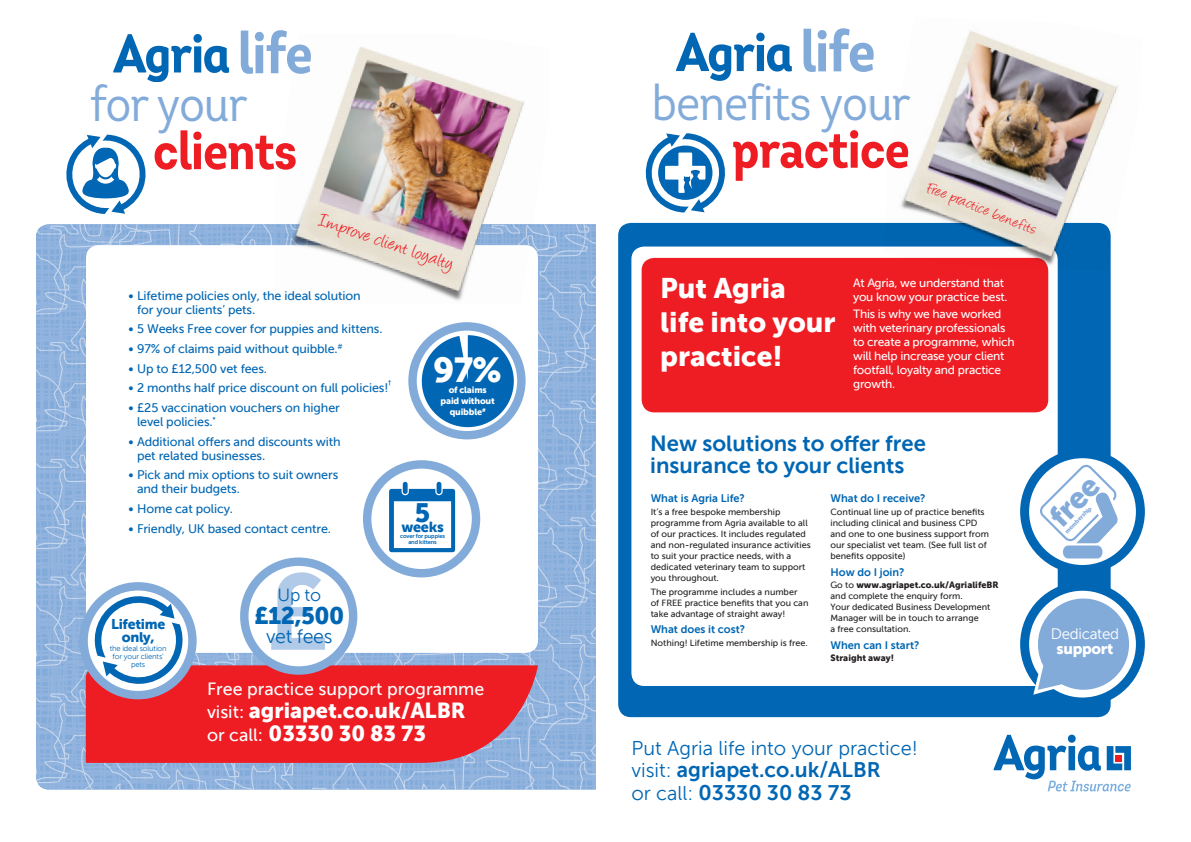
<style>
.page{position:relative;width:1191px;height:842px;background:#fff}
.page>*{position:absolute;margin:0;border:0;box-sizing:border-box;transform-origin:0 0}
.t1{font:107.2px "Museo Sans 700";color:#83abda}
.t2{font:700 58.3px "Intro Cond";letter-spacing:-.01em;color:#83abda}
.t3{font:700 53px "Intro Cond";letter-spacing:-.01em;color:#ee1d23}
.t4{font:49.9px "Intro Cond";letter-spacing:-.01em;color:#83abda}
.t5{font:34.3px "Museo Sans 900";color:#fff}
.t6{font:30.3px "Museo Sans 900";color:#83abda}
.t7{font:28px/33.6px "Museo Sans 900";color:#fff}
.t8{font:26.2px "Museo Sans 900";color:#0166b3}
.t9{font:23.7px "Museo Sans 900";color:#0166b3}
.t10{font:22px/21.9px "Museo Sans 700";color:#0166b3}
.t11{font:21.5px "Museo Sans 900";color:#fff}
.t12{font:21.2px "Museo Sans 700";color:#0166b3}
.t13{font:20.9px "Angelina";color:#ee1d23}
.t14{font:20px "Museo Sans 300";color:#0166b3}
.t15{font:19.7px "Museo Sans 300";letter-spacing:-.02em;color:#0166b3}
.t16{font:17.8px "Museo Sans 500";color:#fff}
.t17{font:17.8px "Angelina";color:#ee1d23}
.t18{font:17.7px "Museo Sans 300";color:#0166b3}
.t19{font:15.2px/15.2px "Museo Sans 300";letter-spacing:-.02em;color:#fff;text-align:center}
.t20{font:14.3px "Museo Sans 900";letter-spacing:-.02em;color:#0166b3}
.t21{font:14px/13px "Museo Sans 900";letter-spacing:-.02em;color:#0166b3;text-align:center}
.t22{font:12.5px/14px "Museo Sans 500";letter-spacing:-.01em;color:#0166b3}
.t23{font:12px/14px "Museo Sans 500";letter-spacing:-.02em;color:#fff}
.t24{font:11px "Museo Sans 700";color:#0166b3}
.t25{font:9px/11px "Museo Sans 500";color:#231f20}
.t26{font:9px/11px "Museo Sans 900";letter-spacing:-.02em;color:#fff;text-align:center}
.t27{font:9px "Museo Sans 900";color:#231f20}
.t28{font:7.6px/8px "Museo Sans 300";letter-spacing:-.02em;color:#0166b3;text-align:center}
.t29{font:7.3px "Museo Sans 500";color:#0166b3}
.t30{font:6px "Museo Sans 900";color:#83abda}
.t31{font:5.7px/5.9px "Museo Sans 700";letter-spacing:-.02em;color:#0166b3;text-align:center}
.s1{font-family:"Museo Sans 500";font-size:17.8px}
.s2{font-family:"Museo Sans 900"}
.s3{font-family:"Museo Sans 300";font-size:20px}
</style>
<div class="page">
<img style="left:36px;top:224px;width:560px;height:565px">
<div style="left:86px;top:245px;width:452px;height:408px;background:#fff;border-radius:13px"></div>
<img style="left:275px;top:47px;width:273px;height:258px">
<svg style="left:86px;top:665px;width:452px;height:98px;background:#e72830"></svg>
<svg style="left:66px;top:135px;width:80px;height:79px"></svg>
<svg style="left:113px;top:34px;width:116px;height:48px"></svg>
<div style="left:618px;top:223px;width:492px;height:494px;background:#0166b3;border-radius:13px"></div>
<div style="left:631px;top:247px;width:426px;height:439px;background:#fff;border-radius:13px"></div>
<div style="left:641px;top:258px;width:407px;height:154px;background:#ee1d23;border-radius:13px"></div>
<svg style="left:993px;top:735px;width:138px;height:57px"></svg>
<svg style="left:676px;top:33px;width:116px;height:48px"></svg>
<svg style="left:645px;top:133px;width:80px;height:80px"></svg>
<img style="left:884px;top:30px;width:234px;height:241px">
<svg style="left:1024px;top:454px;width:116px;height:115px"></svg>
<div style="left:1020px;top:449px;width:124px;height:125px;border:9px solid #0166b3;border-radius:50%"></div>
<svg style="left:1024px;top:586px;width:116px;height:116px"></svg>
<div style="left:1020px;top:582px;width:124px;height:124px;border:9px solid #0166b3;border-radius:50%"></div>
<svg style="left:1040px;top:465px;width:78px;height:93px"></svg>
<svg style="left:1033px;top:598px;width:96px;height:97px;background:#90b5dd"></svg>
<svg style="left:412px;top:326px;width:109px;height:109px"></svg>
<div style="left:408px;top:322px;width:117px;height:117px;border:8px solid #83abda;border-radius:50%"></div>
<div style="left:244px;top:562px;width:109px;height:108px;background:#fff;border-radius:50%"></div>
<div style="left:240px;top:557px;width:117px;height:118px;border:8px solid #83abda;border-radius:50%"></div>
<svg style="left:367px;top:464px;width:109px;height:109px"></svg>
<div style="left:363px;top:460px;width:117px;height:117px;border:8px solid #83abda;border-radius:50%"></div>
<svg style="left:389px;top:482px;width:66px;height:70px"></svg>
<svg style="left:422px;top:335px;width:92px;height:92px;background:#3081c1"></svg>
<svg style="left:84px;top:586px;width:108px;height:109px"></svg>
<div style="left:79px;top:582px;width:118px;height:117px;border:8px solid #83abda;border-radius:50%"></div>
<svg style="left:92px;top:596px;width:94px;height:88px"></svg>
<p class="t2" style="left:238px;top:16px;width:76px">life</p>
<p class="t4" style="left:91px;top:73px;width:158px">for your</p>
<p class="t3" style="left:153px;top:117px;width:146px">clients</p>
<p class="t13" style="left:323px;top:211px;width:142px;rotate:19deg">Improve client loyalty</p>
<p class="t22" style="left:137px;top:288px;width:225px;text-indent:-9px">• Lifetime policies only, the ideal solution for your clients’ pets.</p>
<p class="t22" style="left:129px;top:322px;width:255px">• 5 Weeks Free cover for puppies and kittens.</p>
<p class="t22" style="left:129px;top:342px;width:216px">• 97% of claims paid without quibble.<sup>#</sup></p>
<p class="t22" style="left:129px;top:361px;width:140px">• Up to £12,500 vet fees.</p>
<p class="t22" style="left:129px;top:381px;width:261px">• 2 months half price discount on full policies!</p>
<p class="t29" style="left:388px;top:379px;width:5px">†</p>
<p class="t22" style="left:137px;top:401px;width:204px;text-indent:-9px">• £25 vaccination vouchers on higher level policies.<sup>*</sup></p>
<p class="t22" style="left:137px;top:434px;width:205px;text-indent:-9px">• Additional offers and discounts with pet related businesses.</p>
<p class="t22" style="left:137px;top:468px;width:203px;text-indent:-9px">• Pick and mix options to suit owners and their budgets.</p>
<p class="t22" style="left:129px;top:502px;width:106px">• Home cat policy.</p>
<p class="t22" style="left:129px;top:521px;width:204px">• Friendly, UK based contact centre.</p>
<p class="t5" style="left:433px;top:350px;width:70px">97%</p>
<p class="t26" style="left:440px;top:385px;width:56px">of claims paid without quibble<sup>#</sup></p>
<p class="t8" style="left:415px;top:498px;width:17px">5</p>
<p class="t20" style="left:401px;top:519px;width:44px">weeks</p>
<p class="t31" style="left:400px;top:533px;width:46px">cover for puppies and kittens</p>
<p class="t21" style="left:111px;top:618px;width:56px">Lifetime only,</p>
<p class="t28" style="left:110px;top:645px;width:59px">the ideal solution for your clients’ pets</p>
<h1 class="t1" style="left:266px;top:553px;width:65px">£</h1>
<p class="t18" style="left:277px;top:585px;width:45px">Up to</p>
<p class="t9" style="left:254px;top:602px;width:91px">£12,500</p>
<p class="t15" style="left:266px;top:626px;width:68px">vet fees</p>
<p class="t16" style="left:207px;top:679px;width:279px">Free practice support programme</p>
<p class="t11" style="left:207px;top:699px;width:260px"><span class="s1">visit:</span> agriapet.co.uk/ALBR</p>
<p class="t11" style="left:207px;top:722px;width:220px"><span class="s1">or call:</span> 03330 30 83 73</p>
<p class="t2" style="left:800px;top:14px;width:76px">life</p>
<p class="t4" style="left:652px;top:72px;width:260px">benefits your</p>
<p class="t3" style="left:732px;top:115px;width:179px">practice</p>
<p class="t17" style="left:931px;top:180px;width:117px;rotate:22deg">Free practice benefits</p>
<p class="t7" style="left:660px;top:272px;width:177px">Put Agria life into your practice!</p>
<p class="t23" style="left:853px;top:276px;width:156px">At Agria, we understand that you know your practice best.</p>
<p class="t23" style="left:853px;top:307px;width:163px">This is why we have worked with veterinary professionals to create a programme, which will help increase your client footfall, loyalty and practice growth.</p>
<p class="t10" style="left:650px;top:433px;width:277px">New solutions to offer free insurance to your clients</p>
<p class="t24" style="left:650px;top:492px;width:96px">What is Agria Life?</p>
<p class="t25" style="left:650px;top:506px;width:162px">It’s a free bespoke membership programme from Agria available to all of our practices. It includes regulated and non-regulated insurance activities to suit your practice needs, with a dedicated veterinary team to support you throughout.</p>
<p class="t25" style="left:650px;top:586px;width:159px">The programme includes a number<br>of FREE practice benefits that you can take advantage of straight away!</p>
<p class="t24" style="left:650px;top:623px;width:96px">What does it cost?</p>
<p class="t25" style="left:650px;top:637px;width:159px">Nothing! Lifetime membership is free.</p>
<p class="t24" style="left:830px;top:492px;width:96px">What do I receive?</p>
<p class="t25" style="left:830px;top:506px;width:160px">Continual line up of practice benefits including clinical and business CPD and one to one business support from our specialist vet team. (See full list of benefits opposite)</p>
<p class="t24" style="left:830px;top:566px;width:76px">How do I join?</p>
<p class="t25" style="left:830px;top:579px;width:170px">Go to <span class="s2">www.agriapet.co.uk/AgrialifeBR </span>and complete the enquiry form.<br>Your dedicated Business Development<br>Manager will be in touch to arrange<br>a free consultation.</p>
<p class="t24" style="left:830px;top:639px;width:91px">When can I start?</p>
<p class="t27" style="left:830px;top:653px;width:65px">Straight away!</p>
<p class="t6" style="left:1042px;top:509px;width:58px;rotate:-45deg">free</p>
<p class="t30" style="left:1063px;top:530px;width:37px;rotate:-45deg">membership</p>
<p class="t19" style="left:1050px;top:626px;width:70px">Dedicated <span class="s2">support</span></p>
<p class="t14" style="left:631px;top:737px;width:288px">Put Agria life into your practice!</p>
<p class="t12" style="left:631px;top:758px;width:251px"><span class="s3">visit:</span> agriapet.co.uk/ALBR</p>
<p class="t12" style="left:631px;top:780px;width:222px"><span class="s3">or call:</span> 03330 30 83 73</p>
</div>
